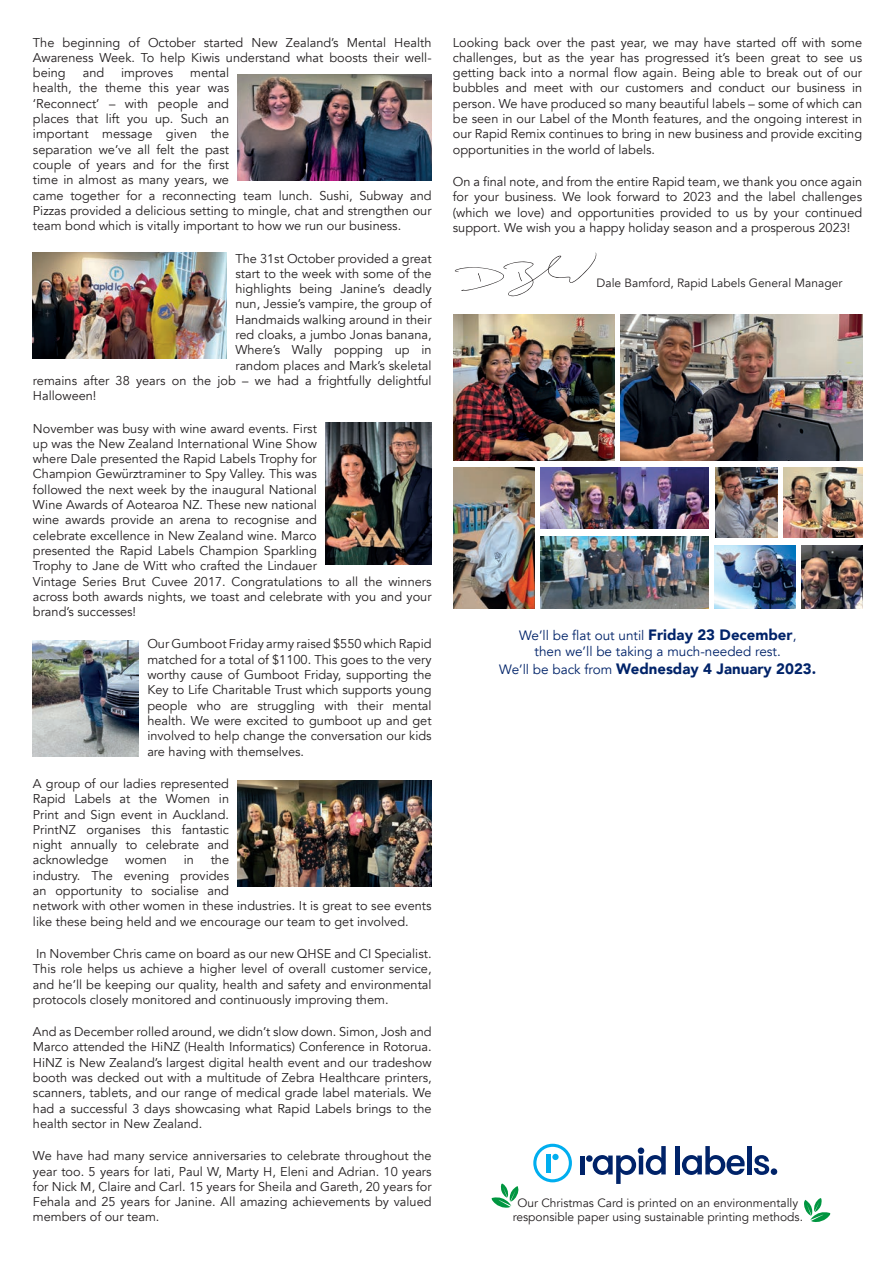
<style>
.page{position:relative;width:893px;height:1263px;background:#fff}
.page>*{position:absolute;margin:0;border:0;box-sizing:border-box;transform-origin:0 0}
.t1{font:900 15px "Avenir";color:#002369}
.t2{font:13.5px/16.2px "Avenir";color:#002369;text-align:center}
.t3{font:12.75px/15.3px "Avenir";color:#231f20;text-align:justify}
.t4{font:12px/14.4px "Avenir";color:#231f20;text-align:center}
.s1{font-weight:900;font-size:15px}
.s2{font-weight:400;font-size:13.5px}
</style>
<div class="page">
<img style="left:325px;top:423px;width:106px;height:141px">
<img style="left:33px;top:640px;width:106px;height:116px">
<img style="left:238px;top:75px;width:194px;height:106px">
<img style="left:33px;top:253px;width:194px;height:106px">
<img style="left:238px;top:780px;width:194px;height:106px">
<svg style="left:533px;top:1144px;width:39px;height:38px"></svg>
<svg style="left:593px;top:1146px;width:73px;height:38px"></svg>
<div style="left:580px;top:1155px;width:5px;height:19px;background:#002369"></div>
<div style="left:586px;top:1155px;width:7px;height:7px;background:#002369;border-radius:50%"></div>
<div style="left:675px;top:1146px;width:5px;height:28px;background:#002369"></div>
<svg style="left:682px;top:1146px;width:63px;height:29px"></svg>
<div style="left:747px;top:1146px;width:5px;height:28px;background:#002369"></div>
<svg style="left:754px;top:1155px;width:15px;height:20px"></svg>
<div style="left:771px;top:1168px;width:6px;height:7px;background:#002369;border-radius:50%"></div>
<svg style="left:455px;top:252px;width:141px;height:44px"></svg>
<img style="left:454px;top:315px;width:160px;height:146px">
<img style="left:621px;top:315px;width:242px;height:146px">
<img style="left:454px;top:467px;width:80px;height:141px">
<img style="left:541px;top:536px;width:167px;height:72px">
<img style="left:541px;top:467px;width:167px;height:62px">
<img style="left:715px;top:545px;width:80px;height:63px">
<img style="left:784px;top:467px;width:79px;height:71px">
<img style="left:801px;top:545px;width:62px;height:63px">
<img style="left:716px;top:467px;width:61px;height:71px">
<svg style="left:491px;top:1183px;width:28px;height:25px"></svg>
<svg style="left:804px;top:1198px;width:27px;height:24px"></svg>
<p class="t3" style="left:33px;top:35px;width:400px">The beginning of October started New Zealand’s Mental Health Awareness Week. To help Kiwis understand what boosts their well&shy;being</p>
<p class="t3" style="left:33px;top:65px;width:400px;text-align:left;text-indent:157px">mental<br>health, the theme this year was<br>‘Reconnect’ – with people and<br>places that lift you up. Such an<br>important message given the<br>separation we’ve all felt the past<br>couple of years and for the first<br>time in almost as many years, we<br>came together for a reconnecting team lunch. Sushi, Subway and Pizzas provided a delicious setting to mingle, chat and strengthen our team bond which is vitally important to how we run our business.</p>
<p class="t3" style="left:235px;top:251px;width:198px">The 31st October provided a great</p>
<p class="t3" style="left:235px;top:266px;width:198px">start to the week with some of the</p>
<p class="t3" style="left:235px;top:281px;width:198px">highlights being Janine’s deadly</p>
<p class="t3" style="left:235px;top:297px;width:198px">nun, Jessie’s vampire, the group of</p>
<p class="t3" style="left:235px;top:312px;width:198px">Handmaids walking around in their</p>
<p class="t3" style="left:235px;top:327px;width:198px">red cloaks, a jumbo Jonas banana,</p>
<p class="t3" style="left:235px;top:342px;width:198px">Where’s Wally popping up in</p>
<p class="t3" style="left:235px;top:358px;width:198px">random places and Mark’s skeletal</p>
<p class="t3" style="left:33px;top:373px;width:400px">remains after 38 years on the job – we had a frightfully delightful</p>
<p class="t3" style="left:33px;top:388px;width:65px">Halloween!</p>
<p class="t3" style="left:33px;top:421px;width:400px;text-align:left">November was busy with wine award events. First<br>up was the New Zealand International Wine Show<br>where Dale presented the Rapid Labels Trophy for<br>Champion Gewürztraminer to Spy Valley. This was<br>followed the next week by the inaugural National<br>Wine Awards of Aotearoa NZ. These new national<br>wine awards provide an arena to recognise and<br>celebrate excellence in New Zealand wine. Marco<br>presented the Rapid Labels Champion Sparkling<br>Trophy to Jane de Witt who crafted the Lindauer<br>Vintage Series Brut Cuvee 2017. Congratulations to all the winners across both awards nights, we toast and celebrate with you and your brand’s successes!</p>
<p class="t3" style="left:147px;top:637px;width:286px">Our Gumboot Friday army raised $550 which Rapid matched for a total of $1100. This goes to the very worthy cause of Gumboot Friday, supporting the Key to Life Charitable Trust which supports young people who are struggling with their mental health. We were excited to gumboot up and get involved to help change the conversation our kids are having with themselves.</p>
<p class="t3" style="left:33px;top:776px;width:198px">A group of our ladies represented Rapid Labels at the Women in Print and Sign event in Auckland.<br>PrintNZ organises this fantastic night annually to celebrate and acknowledge</p>
<p class="t3" style="left:83px;top:65px;width:23px">and</p>
<p class="t3" style="left:121px;top:65px;width:53px">improves</p>
<p class="t3" style="left:33px;top:853px;width:400px;text-align:left;text-indent:178px">the<br>industry. The evening provides<br>an opportunity to socialise and<br>network with other women in these industries. It is great to see events like these being held and we encourage our team to get involved.</p>
<p class="t3" style="left:33px;top:946px;width:400px">In November Chris came on board as our new QHSE and CI Specialist.<br>This role helps us achieve a higher level of overall customer service, and he’ll be keeping our quality, health and safety and environmental protocols closely monitored and continuously improving them.</p>
<p class="t3" style="left:33px;top:1024px;width:400px">And as December rolled around, we didn’t slow down. Simon, Josh and Marco attended the HiNZ (Health Informatics) Conference in Rotorua.<br>HiNZ is New Zealand’s largest digital health event and our tradeshow booth was decked out with a multitude of Zebra Healthcare printers, scanners, tablets, and our range of medical grade label materials. We had a successful 3 days showcasing what Rapid Labels brings to the health sector in New Zealand.</p>
<p class="t3" style="left:33px;top:1148px;width:400px">We have had many service anniversaries to celebrate throughout the year too. 5 years for Iati, Paul W, Marty H, Eleni and Adrian. 10 years for Nick M, Claire and Carl. 15 years for Sheila and Gareth, 20 years for Fehala and 25 years for Janine. All amazing achievements by valued members of our team.</p>
<p class="t3" style="left:125px;top:853px;width:43px">women</p>
<p class="t3" style="left:184px;top:853px;width:12px">in</p>
<p class="t3" style="left:453px;top:35px;width:411px">Looking back over the past year, we may have started off with some challenges, but as the year has progressed it’s been great to see us getting back into a normal flow again. Being able to break out of our bubbles and meet with our customers and conduct our business in person. We have produced so many beautiful labels – some of which can be seen in our Label of the Month features, and the ongoing interest in our Rapid Remix continues to bring in new business and provide exciting opportunities in the world of labels.</p>
<p class="t3" style="left:453px;top:174px;width:411px">On a final note, and from the entire Rapid team, we thank you once again for your business. We look forward to 2023 and the label challenges (which we love) and opportunities provided to us by your continued support. We wish you a happy holiday season and a prosperous 2023!</p>
<p class="t4" style="left:597px;top:276px;width:247px">Dale Bamford, Rapid Labels General Manager</p>
<p class="t2" style="left:519px;top:627px;width:279px">We’ll be flat out until <span class="s1">Friday 23 December</span>, then we’ll be taking a much-needed rest.</p>
<p class="t1" style="left:499px;top:656px;width:319px"><span class="s2">We’ll be back from</span> Wednesday 4 January 2023.</p>
<p class="t4" style="left:513px;top:1195px;width:292px">Our Christmas Card is printed on an environmentally responsible paper using sustainable printing methods.</p>
</div>
